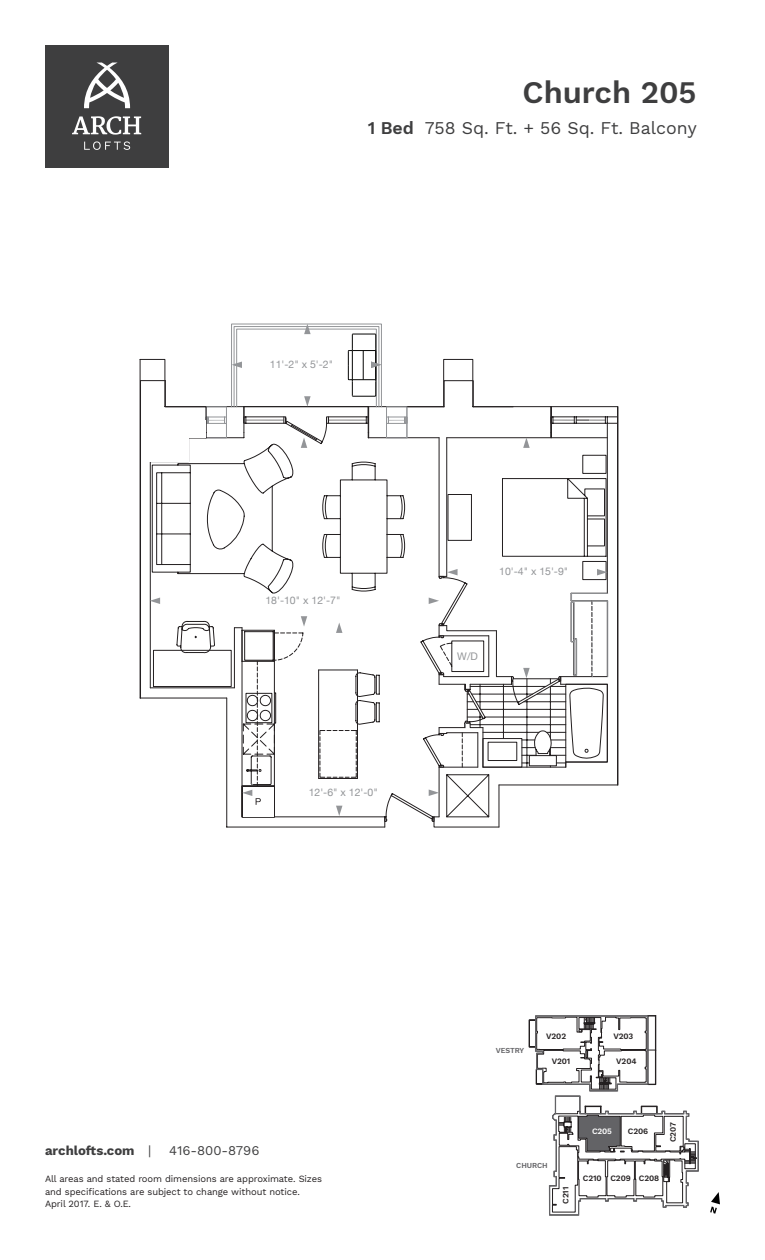
<style>
.page{position:relative;width:765px;height:1260px;background:#fff}
.page>*{position:absolute;margin:0;border:0;box-sizing:border-box;transform-origin:0 0}
.t1{font:600 30.88px "Work Sans";color:#3e3e3f}
.t2{font:17.62px "Work Sans";color:#3e3e3f}
.t3{font:700 13.12px "Work Sans";color:#3e3e3f}
.t4{font:13.12px "Work Sans";color:#3e3e3f}
.t5{font:10.5px "Helvetica Neue";color:#939598}
.t6{font:9.38px/12.5px "Work Sans";letter-spacing:-.01em;color:#231f20}
.t7{font:600 8.12px "Work Sans";letter-spacing:-.01em;color:#231f20}
.t8{font:600 8.12px "Work Sans";color:#fff}
.t9{font:600 7.5px "Work Sans";letter-spacing:-.005em;color:#636366}
.s1{font-weight:600}
.s2{font-weight:400}
</style>
<div class="page">
<hr style="left:227px;top:827px;width:158px;height:1px;background:#231f20">
<hr style="left:499px;top:785px;width:1px;height:42px;background:#231f20">
<svg style="left:140px;top:324px;width:478px;height:494px"></svg>
<div style="left:45px;top:45px;width:123px;height:122px;background:#3e3e3f"></div>
<svg style="left:84px;top:63px;width:46px;height:45px"></svg>
<svg style="left:72px;top:116px;width:69px;height:19px"></svg>
<svg style="left:84px;top:141px;width:46px;height:9px"></svg>
<svg style="left:710px;top:1192px;width:10px;height:22px"></svg>
<svg style="left:529px;top:1015px;width:170px;height:201px"></svg>
<p class="t1" style="left:523px;top:75px;width:175px">Church 205</p>
<p class="t2" style="left:368px;top:118px;width:331px"><span class="s1">1 Bed</span> 758 Sq. Ft. + 56 Sq. Ft. Balcony</p>
<p class="t5" style="left:270px;top:357px;width:65px">11'-2" x 5'-2"</p>
<p class="t5" style="left:265px;top:593px;width:77px">18'-10" x 12'-7"</p>
<p class="t5" style="left:499px;top:564px;width:71px">10'-4" x 15'-9"</p>
<p class="t5" style="left:457px;top:649px;width:22px">W/D</p>
<p class="t5" style="left:309px;top:785px;width:71px">12'-6" x 12'-0"</p>
<h3 class="t3" style="left:45px;top:1143px;width:108px">archlofts.com <span class="s2">|</span></h3>
<h3 class="t4" style="left:169px;top:1143px;width:92px">416-800-8796</h3>
<p class="t6" style="left:45px;top:1173px;width:279px">All areas and stated room dimensions are approximate. Sizes and specifications are subject to change without notice.<br>April 2017. E. &amp; O.E.</p>
<p class="t9" style="left:496px;top:1047px;width:30px">VESTRY</p>
<p class="t7" style="left:546px;top:1031px;width:21px">V202</p>
<p class="t7" style="left:614px;top:1031px;width:21px">V203</p>
<p class="t7" style="left:552px;top:1056px;width:20px">V201</p>
<p class="t7" style="left:616px;top:1056px;width:22px">V204</p>
<p class="t9" style="left:516px;top:1162px;width:33px">CHURCH</p>
<p class="t7" style="left:561px;top:1204px;width:19px;rotate:-90deg">C211</p>
<p class="t8" style="left:592px;top:1127px;width:21px">C205</p>
<p class="t7" style="left:628px;top:1127px;width:22px">C206</p>
<p class="t7" style="left:668px;top:1142px;width:21px;rotate:-90deg">C207</p>
<p class="t7" style="left:583px;top:1173px;width:20px">C210</p>
<p class="t7" style="left:611px;top:1173px;width:22px">C209</p>
<p class="t7" style="left:639px;top:1173px;width:22px">C208</p>
</div>
